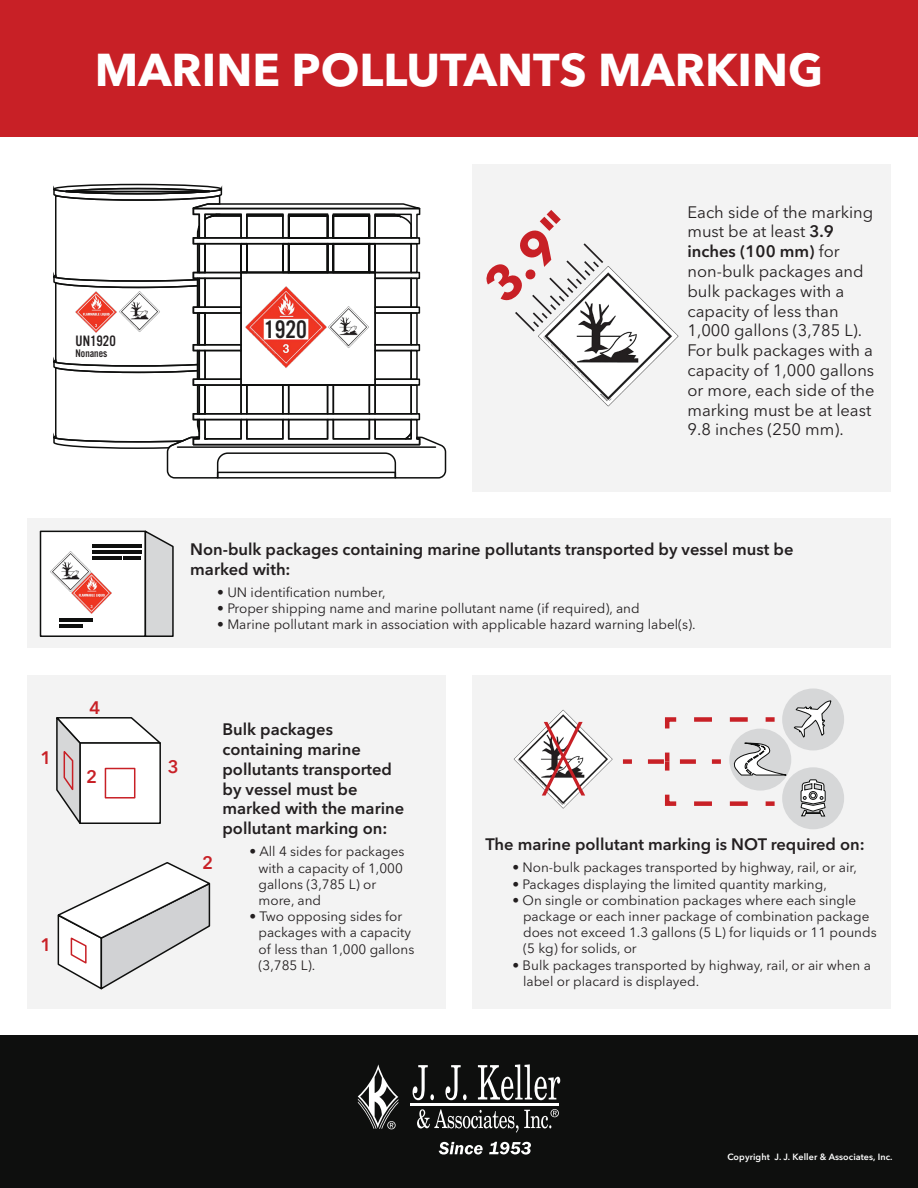
<style>
.page{position:relative;width:918px;height:1188px;background:#fff}
.page>*{position:absolute;margin:0;border:0;box-sizing:border-box;transform-origin:0 0}
.t1{font:200 condensed 152.4px "Avenir Next LT Pro";color:#c82026}
.t2{font:700 49.95px "Avenir Next LT Pro";color:#c82026}
.t3{font:700 45.6px "Avenir Next LT Pro";color:#fff}
.t4{font:26.25px "Alternate Got No 3 D";color:#231f20}
.t5{font:600 18px "Avenir Next LT Pro";color:#c82026}
.t6{font:16.5px/19.8px "Avenir Next LT Pro";color:#231f20}
.t7{font:600 16.5px/19.8px "Avenir Next LT Pro";color:#231f20}
.t8{font:15.75px "Alternate Got No 3 D";color:#231f20}
.t9{font:13.5px/16.2px "Avenir Next LT Pro";color:#231f20}
.t10{font:11.4px "Alternate Got No 3 D";color:#231f20}
.t11{font:600 9px "Avenir Next LT Pro";letter-spacing:.01em;color:#fff}
.s1{font-weight:600}
</style>
<div class="page">
<div style="left:27px;top:518px;width:864px;height:130px;background:#f3f3f3"></div>
<div style="left:27px;top:675px;width:419px;height:333px;background:#f3f3f3"></div>
<div style="left:472px;top:675px;width:419px;height:333px;background:#f3f3f3"></div>
<div style="left:0;top:0;width:918px;height:137px;background:#c82026"></div>
<div style="left:0;top:1035px;width:918px;height:153px;background:#0e0f0e"></div>
<hr style="left:411px;top:1104px;width:148px;height:2px;background:#fff">
<svg style="left:413px;top:1065px;width:21px;height:35px"></svg>
<svg style="left:445px;top:1065px;width:22px;height:35px"></svg>
<svg style="left:478px;top:1064px;width:82px;height:36px"></svg>
<svg style="left:439px;top:1142px;width:44px;height:13px"></svg>
<svg style="left:489px;top:1142px;width:42px;height:13px"></svg>
<svg style="left:358px;top:1064px;width:40px;height:65px"></svg>
<svg style="left:417px;top:1109px;width:142px;height:24px"></svg>
<img style="left:513px;top:709px;width:100px;height:100px">
<svg style="left:53px;top:183px;width:394px;height:296px"></svg>
<hr style="left:178px;top:446px;width:258px;height:2px;background:#0e0f0e">
<div style="left:217px;top:472px;width:179px;height:7px;border:2px solid #0e0f0e"></div>
<img style="left:244px;top:285px;width:85px;height:85px">
<img style="left:76px;top:292px;width:40px;height:40px">
<div style="left:40px;top:531px;width:106px;height:106px;background:#fff;border:2px solid #0e0f0e"></div>
<svg style="left:144px;top:530px;width:30px;height:107px"></svg>
<svg style="left:56px;top:717px;width:105px;height:107px"></svg>
<svg style="left:57px;top:862px;width:154px;height:128px"></svg>
<div style="left:782px;top:689px;width:62px;height:61px;background:#d6d7d8;border-radius:50%"></div>
<div style="left:729px;top:729px;width:62px;height:62px;background:#d6d7d8;border-radius:50%"></div>
<div style="left:782px;top:767px;width:62px;height:62px;background:#d6d7d8;border-radius:50%"></div>
<svg style="left:734px;top:742px;width:52px;height:33px"></svg>
<svg style="left:794px;top:701px;width:37px;height:37px"></svg>
<div style="left:623px;top:759px;width:9px;height:5px;background:#c82026"></div>
<div style="left:712px;top:759px;width:9px;height:5px;background:#c82026"></div>
<svg style="left:665px;top:717px;width:12px;height:12px"></svg>
<svg style="left:694px;top:717px;width:54px;height:5px"></svg>
<div style="left:766px;top:717px;width:9px;height:5px;background:#c82026"></div>
<svg style="left:648px;top:753px;width:48px;height:18px"></svg>
<svg style="left:665px;top:794px;width:12px;height:12px"></svg>
<svg style="left:694px;top:801px;width:54px;height:5px"></svg>
<div style="left:766px;top:801px;width:9px;height:5px;background:#c82026"></div>
<div style="left:472px;top:164px;width:419px;height:327px;background:#f3f3f3"></div>
<img style="left:538px;top:266px;width:141px;height:141px">
<svg style="left:515px;top:243px;width:88px;height:89px"></svg>
<svg style="left:801px;top:780px;width:25px;height:36px"></svg>
<img style="left:50px;top:551px;width:42px;height:42px">
<img style="left:72px;top:573px;width:40px;height:40px">
<hr style="left:59px;top:619px;width:34px;height:3px;background:#0e0f0e">
<hr style="left:92px;top:544px;width:49px;height:3px;background:#0e0f0e">
<hr style="left:92px;top:550px;width:49px;height:3px;background:#0e0f0e">
<hr style="left:92px;top:556px;width:29px;height:3px;background:#0e0f0e">
<hr style="left:124px;top:556px;width:17px;height:3px;background:#0e0f0e">
<hr style="left:59px;top:625px;width:23px;height:3px;background:#0e0f0e">
<h3 class="t3" style="left:95px;top:42px;width:730px">MARINE POLLUTANTS MARKING</h3>
<p class="t8" style="left:76px;top:332px;width:42px">UN1920</p>
<p class="t10" style="left:76px;top:347px;width:33px">Nonanes</p>
<h3 class="t5" style="left:40px;top:746px;width:12px">1</h3>
<h3 class="t5" style="left:89px;top:697px;width:12px">4</h3>
<h3 class="t5" style="left:86px;top:766px;width:12px">2</h3>
<h3 class="t5" style="left:40px;top:933px;width:12px">1</h3>
<h3 class="t4" style="left:264px;top:315px;width:45px">1920</h3>
<h2 class="t2" style="left:471px;top:272px;width:106px;rotate:-45deg">3.9"</h2>
<p class="t6" style="left:687px;top:202px;width:189px">Each side of the marking must be at least <span class="s1">3.9 inches (100 mm)</span> for non-bulk packages and bulk packages with a capacity of less than<br>1,000 gallons (3,785 L).<br>For bulk packages with a capacity of 1,000 gallons or more, each side of the marking must be at least<br>9.8 inches (250 mm).</p>
<p class="t7" style="left:190px;top:539px;width:605px">Non-bulk packages containing marine pollutants transported by vessel must be marked with:</p>
<p class="t9" style="left:217px;top:584px;width:170px">• UN identification number,</p>
<p class="t9" style="left:217px;top:600px;width:424px">• Proper shipping name and marine pollutant name (if required), and</p>
<p class="t9" style="left:217px;top:617px;width:480px">• Marine pollutant mark in association with applicable hazard warning label(s).</p>
<h3 class="t5" style="left:168px;top:755px;width:12px">3</h3>
<h3 class="t5" style="left:202px;top:852px;width:12px">2</h3>
<p class="t7" style="left:223px;top:719px;width:183px">Bulk packages containing marine pollutants transported by vessel must be marked with the marine pollutant marking on:</p>
<p class="t9" style="left:259px;top:844px;width:148px;text-indent:-9px">• All 4 sides for packages with a capacity of 1,000 gallons (3,785 L) or more, and</p>
<p class="t9" style="left:259px;top:908px;width:157px;text-indent:-9px">• Two opposing sides for packages with a capacity of less than 1,000 gallons (3,785 L).</p>
<h1 class="t1" style="left:537px;top:652px;width:54px">x</h1>
<p class="t7" style="left:485px;top:835px;width:381px">The marine pollutant marking is NOT required on:</p>
<p class="t9" style="left:512px;top:860px;width:346px">• Non-bulk packages transported by highway, rail, or air,</p>
<p class="t9" style="left:512px;top:876px;width:316px">• Packages displaying the limited quantity marking,</p>
<p class="t9" style="left:523px;top:892px;width:355px;text-indent:-11px">• On single or combination packages where each single package or each inner package of combination package does not exceed 1.3 gallons (5 L) for liquids or 11 pounds (5 kg) for solids, or</p>
<p class="t9" style="left:523px;top:957px;width:349px;text-indent:-11px">• Bulk packages transported by highway, rail, or air when a label or placard is displayed.</p>
<p class="t11" style="left:727px;top:1152px;width:167px">Copyright J. J. Keller &amp; Associates, Inc.</p>
</div>
